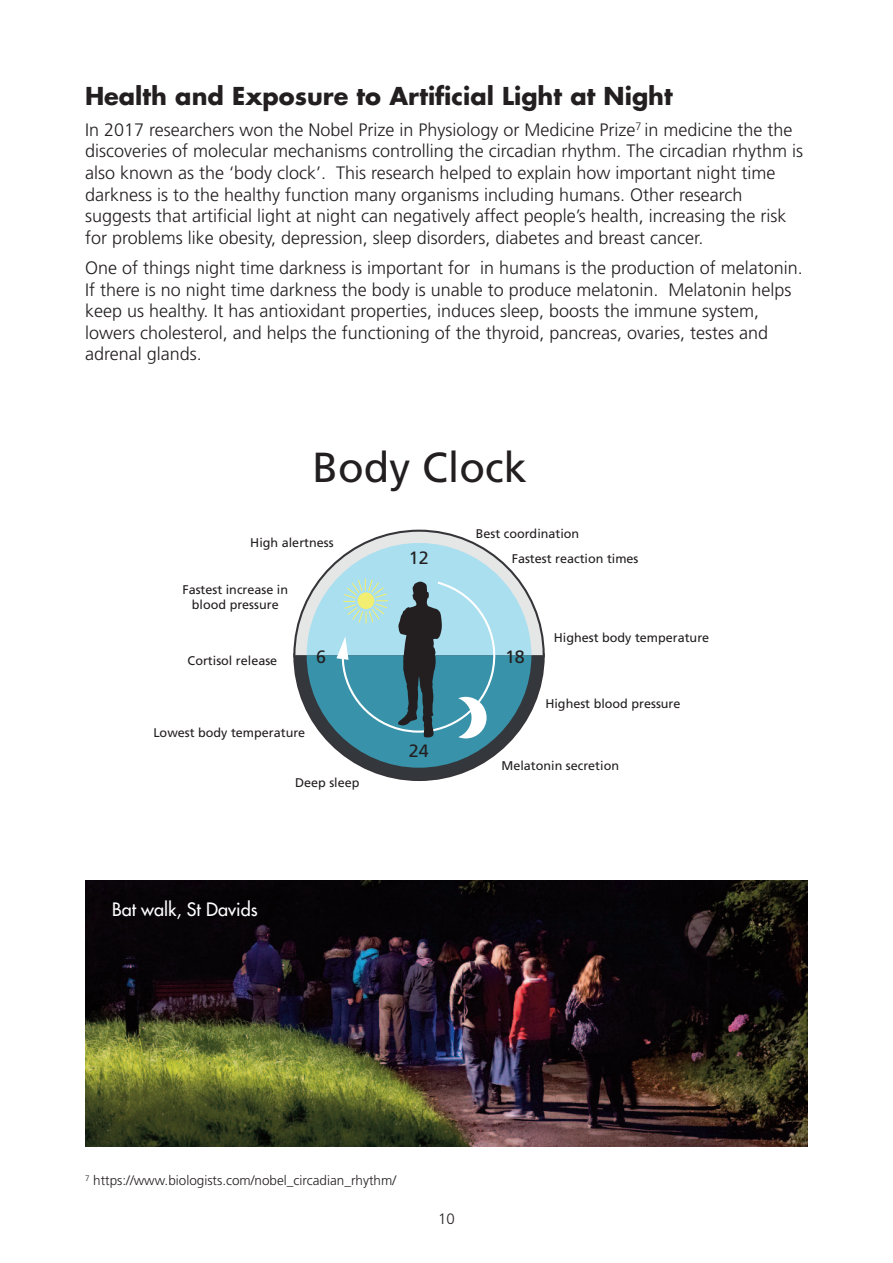
<style>
.page{position:relative;width:893px;height:1263px;background:#fff}
.page>*{position:absolute;margin:0;border:0;box-sizing:border-box;transform-origin:0 0}
.t1{font:42px "Frutiger";color:#231f20}
.t2{font:700 24px "Futura Std";color:#231f20}
.t3{font:300 18px/21.6px "Frutiger";color:#231f20}
.t4{font:500 18px "Futura Std";color:#fff}
.t5{font:17.85px "Frutiger";color:#231f20}
.t6{font:300 15px "Frutiger";color:#231f20}
.t7{font:300 13.5px "Frutiger";color:#231f20}
.t8{font:12.6px/25.2px "Frutiger";color:#231f20}
</style>
<div class="page">
<img style="left:85px;top:880px;width:723px;height:267px">
<svg style="left:293px;top:529px;width:252px;height:252px"></svg>
<h2 class="t2" style="left:85px;top:85px;width:589px">Health and Exposure to Artificial Light at Night</h2>
<p class="t3" style="left:85px;top:120px;width:720px">In 2017 researchers won the Nobel Prize in Physiology or Medicine Prize<sup>7</sup> in medicine the the discoveries of molecular mechanisms controlling the circadian rhythm. The circadian rhythm is also known as the ‘body clock’. This research helped to explain how important night time darkness is to the healthy function many organisms including humans. Other research suggests that artificial light at night can negatively affect people’s health, increasing the risk for problems like obesity, depression, sleep disorders, diabetes and breast cancer.</p>
<p class="t3" style="left:85px;top:258px;width:719px">One of things night time darkness is important for in humans is the production of melatonin.<br>If there is no night time darkness the body is unable to produce melatonin. Melatonin helps keep us healthy. It has antioxidant properties, induces sleep, boosts the immune system, lowers cholesterol, and helps the functioning of the thyroid, pancreas, ovaries, testes and adrenal glands.</p>
<h1 class="t1" style="left:313px;top:450px;width:216px">Body Clock</h1>
<p class="t8" style="left:512px;top:521px;width:128px;text-indent:-36px">Best coordination<br>Fastest reaction times</p>
<p class="t8" style="left:250px;top:531px;width:85px">High alertness</p>
<p class="t5" style="left:409px;top:551px;width:21px">12</p>
<p class="t8" style="left:182px;top:583px;width:107px;line-height:15.1px;text-align:center">Fastest increase in blood pressure</p>
<p class="t8" style="left:188px;top:649px;width:91px">Cortisol release</p>
<p class="t5" style="left:316px;top:649px;width:11px">6</p>
<p class="t5" style="left:505px;top:649px;width:21px">18</p>
<p class="t8" style="left:554px;top:626px;width:157px">Highest body temperature</p>
<p class="t8" style="left:153px;top:721px;width:153px">Lowest body temperature</p>
<p class="t5" style="left:409px;top:744px;width:21px">24</p>
<p class="t8" style="left:545px;top:692px;width:137px">Highest blood pressure</p>
<p class="t8" style="left:501px;top:754px;width:119px">Melatonin secretion</p>
<p class="t8" style="left:295px;top:771px;width:66px">Deep sleep</p>
<p class="t4" style="left:112px;top:901px;width:147px">Bat walk, St Davids</p>
<p class="t7" style="left:85px;top:1175px;width:313px"><sup>7</sup> https://www.biologists.com/nobel_circadian_rhythm/</p>
<p class="t6" style="left:438px;top:1212px;width:18px">10</p>
</div>
